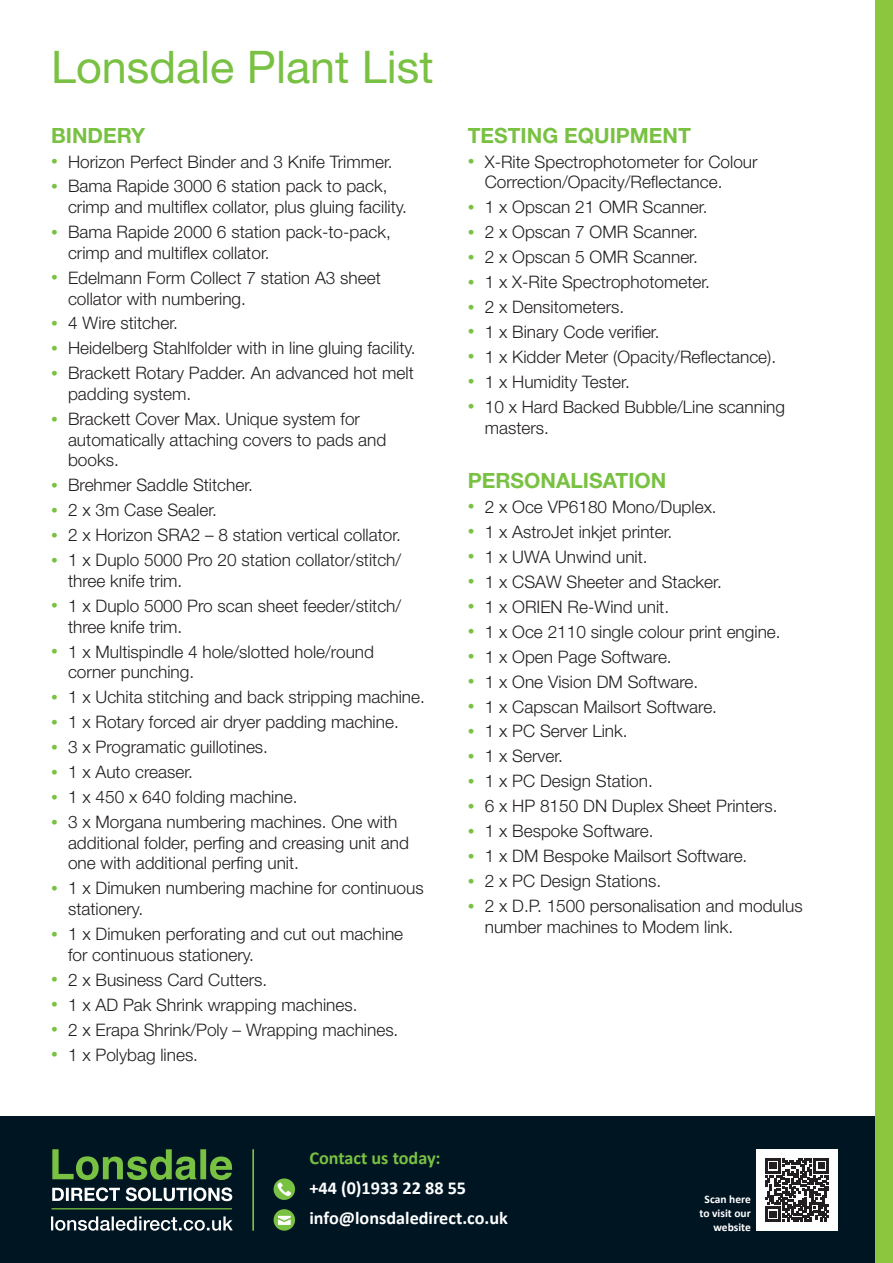
<style>
.page{position:relative;width:893px;height:1263px;background:#fff}
.page>*{position:absolute;margin:0;border:0;box-sizing:border-box;transform-origin:0 0}
.t1{font:45px "Helvetica Neue LT Std";color:#79c142}
.t2{font:700 21px "Helvetica Neue LT Std";color:#79c142}
.t3{font:700 18.15px "Calibri";color:#fff}
.t4{font:700 18.15px "Calibri";color:#79c142}
.t5{font:300 17.25px/20.7px "Helvetica Neue LT Std";color:#231f20}
.t6{font:700 11.55px/13.8px "Calibri";color:#fff;text-align:right}
.s1{font-size:13.5px;color:#79c142}
</style>
<div class="page">
<div style="left:0;top:1116px;width:893px;height:147px;background:#001522"></div>
<div style="left:876px;top:0;width:17px;height:1263px;background:#8bc63e"></div>
<hr style="left:252px;top:1149px;width:2px;height:82px;background:#79c142">
<svg style="left:274px;top:1209px;width:21px;height:22px"></svg>
<svg style="left:278px;top:1216px;width:13px;height:9px"></svg>
<div style="left:274px;top:1178px;width:21px;height:22px;background:#79c142;border-radius:50%"></div>
<svg style="left:277px;top:1182px;width:14px;height:14px"></svg>
<svg style="left:52px;top:1149px;width:180px;height:31px"></svg>
<svg style="left:52px;top:1187px;width:180px;height:14px"></svg>
<hr style="left:52px;top:1208px;width:180px;height:1px;background:#79c142">
<svg style="left:51px;top:1216px;width:182px;height:15px"></svg>
<div style="left:756px;top:1149px;width:82px;height:82px;background:#fff"></div>
<svg style="left:765px;top:1158px;width:64px;height:64px"></svg>
<p class="t1" style="left:51px;top:40px;width:384px">Lonsdale Plant List</p>
<p class="t2" style="left:51px;top:122px;width:96px">BINDERY</p>
<p class="t5" style="left:51px;top:151px;width:343px"><span class="s1">•</span> Horizon Perfect Binder and 3 Knife Trimmer.</p>
<p class="t5" style="left:68px;top:176px;width:340px;text-indent:-17px"><span class="s1">•</span> Bama Rapide 3000 6 station pack to pack, crimp and multiflex collator, plus gluing facility.</p>
<p class="t5" style="left:68px;top:221px;width:324px;text-indent:-17px"><span class="s1">•</span> Bama Rapide 2000 6 station pack-to-pack, crimp and multiflex collator.</p>
<p class="t5" style="left:68px;top:267px;width:314px;text-indent:-17px"><span class="s1">•</span> Edelmann Form Collect 7 station A3 sheet collator with numbering.</p>
<p class="t5" style="left:51px;top:313px;width:129px"><span class="s1">•</span> 4 Wire stitcher.</p>
<p class="t5" style="left:51px;top:338px;width:366px"><span class="s1">•</span> Heidelberg Stahlfolder with in line gluing facility.</p>
<p class="t5" style="left:68px;top:362px;width:347px;text-indent:-17px"><span class="s1">•</span> Brackett Rotary Padder. An advanced hot melt padding system.</p>
<p class="t5" style="left:68px;top:408px;width:320px;text-indent:-17px"><span class="s1">•</span> Brackett Cover Max. Unique system for automatically attaching covers to pads and books.</p>
<p class="t5" style="left:51px;top:474px;width:204px"><span class="s1">•</span> Brehmer Saddle Stitcher.</p>
<p class="t5" style="left:51px;top:499px;width:167px"><span class="s1">•</span> 2 x 3m Case Sealer.</p>
<p class="t5" style="left:51px;top:524px;width:352px"><span class="s1">•</span> 2 x Horizon SRA2 – 8 station vertical collator.</p>
<p class="t5" style="left:68px;top:549px;width:335px;text-indent:-17px"><span class="s1">•</span> 1 x Duplo 5000 Pro 20 station collator/stitch/ three knife trim.</p>
<p class="t5" style="left:68px;top:595px;width:335px;text-indent:-17px"><span class="s1">•</span> 1 x Duplo 5000 Pro scan sheet feeder/stitch/ three knife trim.</p>
<p class="t5" style="left:68px;top:641px;width:308px;text-indent:-17px"><span class="s1">•</span> 1 x Multispindle 4 hole/slotted hole/round corner punching.</p>
<p class="t5" style="left:51px;top:686px;width:375px"><span class="s1">•</span> 1 x Uchita stitching and back stripping machine.</p>
<p class="t5" style="left:51px;top:711px;width:349px"><span class="s1">•</span> 1 x Rotary forced air dryer padding machine.</p>
<p class="t5" style="left:51px;top:736px;width:219px"><span class="s1">•</span> 3 x Programatic guillotines.</p>
<p class="t5" style="left:51px;top:761px;width:143px"><span class="s1">•</span> 1 x Auto creaser.</p>
<p class="t5" style="left:51px;top:786px;width:248px"><span class="s1">•</span> 1 x 450 x 640 folding machine.</p>
<p class="t5" style="left:68px;top:811px;width:342px;text-indent:-17px"><span class="s1">•</span> 3 x Morgana numbering machines. One with additional folder, perfing and creasing unit and one with additional perfing unit.</p>
<p class="t5" style="left:68px;top:877px;width:357px;text-indent:-17px"><span class="s1">•</span> 1 x Dimuken numbering machine for continuous stationery.</p>
<p class="t5" style="left:68px;top:923px;width:337px;text-indent:-17px"><span class="s1">•</span> 1 x Dimuken perforating and cut out machine for continuous stationery.</p>
<p class="t5" style="left:51px;top:969px;width:218px"><span class="s1">•</span> 2 x Business Card Cutters.</p>
<p class="t5" style="left:51px;top:994px;width:308px"><span class="s1">•</span> 1 x AD Pak Shrink wrapping machines.</p>
<p class="t5" style="left:51px;top:1019px;width:349px"><span class="s1">•</span> 2 x Erapa Shrink/Poly – Wrapping machines.</p>
<p class="t5" style="left:51px;top:1044px;width:149px"><span class="s1">•</span> 1 x Polybag lines.</p>
<p class="t2" style="left:468px;top:122px;width:225px">TESTING EQUIPMENT</p>
<p class="t5" style="left:485px;top:151px;width:274px;text-indent:-17px"><span class="s1">•</span> X-Rite Spectrophotometer for Colour<br>Correction/Opacity/Reflectance.</p>
<p class="t5" style="left:468px;top:196px;width:241px"><span class="s1">•</span> 1 x Opscan 21 OMR Scanner.</p>
<p class="t5" style="left:468px;top:221px;width:232px"><span class="s1">•</span> 2 x Opscan 7 OMR Scanner.</p>
<p class="t5" style="left:468px;top:246px;width:232px"><span class="s1">•</span> 2 x Opscan 5 OMR Scanner.</p>
<p class="t5" style="left:468px;top:271px;width:244px"><span class="s1">•</span> 1 x X-Rite Spectrophotometer.</p>
<p class="t5" style="left:468px;top:296px;width:158px"><span class="s1">•</span> 2 x Densitometers.</p>
<p class="t5" style="left:468px;top:321px;width:193px"><span class="s1">•</span> 1 x Binary Code verifier.</p>
<p class="t5" style="left:468px;top:346px;width:310px"><span class="s1">•</span> 1 x Kidder Meter (Opacity/Reflectance).</p>
<p class="t5" style="left:468px;top:371px;width:164px"><span class="s1">•</span> 1 x Humidity Tester.</p>
<p class="t5" style="left:485px;top:396px;width:302px;text-indent:-17px"><span class="s1">•</span> 10 x Hard Backed Bubble/Line scanning masters.</p>
<p class="t2" style="left:468px;top:467px;width:200px">PERSONALISATION</p>
<p class="t5" style="left:468px;top:496px;width:251px"><span class="s1">•</span> 2 x Oce VP6180 Mono/Duplex.</p>
<p class="t5" style="left:468px;top:521px;width:206px"><span class="s1">•</span> 1 x AstroJet inkjet printer.</p>
<p class="t5" style="left:468px;top:546px;width:181px"><span class="s1">•</span> 1 x UWA Unwind unit.</p>
<p class="t5" style="left:468px;top:571px;width:256px"><span class="s1">•</span> 1 x CSAW Sheeter and Stacker.</p>
<p class="t5" style="left:468px;top:596px;width:203px"><span class="s1">•</span> 1 x ORIEN Re-Wind unit.</p>
<p class="t5" style="left:468px;top:621px;width:314px"><span class="s1">•</span> 1 x Oce 2110 single colour print engine.</p>
<p class="t5" style="left:468px;top:646px;width:205px"><span class="s1">•</span> 1 x Open Page Software.</p>
<p class="t5" style="left:468px;top:671px;width:232px"><span class="s1">•</span> 1 x One Vision DM Software.</p>
<p class="t5" style="left:468px;top:696px;width:251px"><span class="s1">•</span> 1 x Capscan Mailsort Software.</p>
<p class="t5" style="left:468px;top:721px;width:161px"><span class="s1">•</span> 1 x PC Server Link.</p>
<p class="t5" style="left:468px;top:746px;width:97px"><span class="s1">•</span> 1 x Server.</p>
<p class="t5" style="left:468px;top:770px;width:187px"><span class="s1">•</span> 1 x PC Design Station.</p>
<p class="t5" style="left:468px;top:795px;width:311px"><span class="s1">•</span> 6 x HP 8150 DN Duplex Sheet Printers.</p>
<p class="t5" style="left:468px;top:820px;width:187px"><span class="s1">•</span> 1 x Bespoke Software.</p>
<p class="t5" style="left:468px;top:845px;width:281px"><span class="s1">•</span> 1 x DM Bespoke Mailsort Software.</p>
<p class="t5" style="left:468px;top:870px;width:195px"><span class="s1">•</span> 2 x PC Design Stations.</p>
<p class="t5" style="left:485px;top:895px;width:319px;text-indent:-17px"><span class="s1">•</span> 2 x D.P. 1500 personalisation and modulus number machines to Modem link.</p>
<p class="t4" style="left:309px;top:1145px;width:133px">Contact us today:</p>
<p class="t3" style="left:309px;top:1175px;width:158px">+44 (0)1933 22 88 55</p>
<p class="t3" style="left:309px;top:1205px;width:200px">info@lonsdaledirect.co.uk</p>
<p class="t6" style="left:699px;top:1192px;width:53px">Scan here to visit our website</p>
</div>
